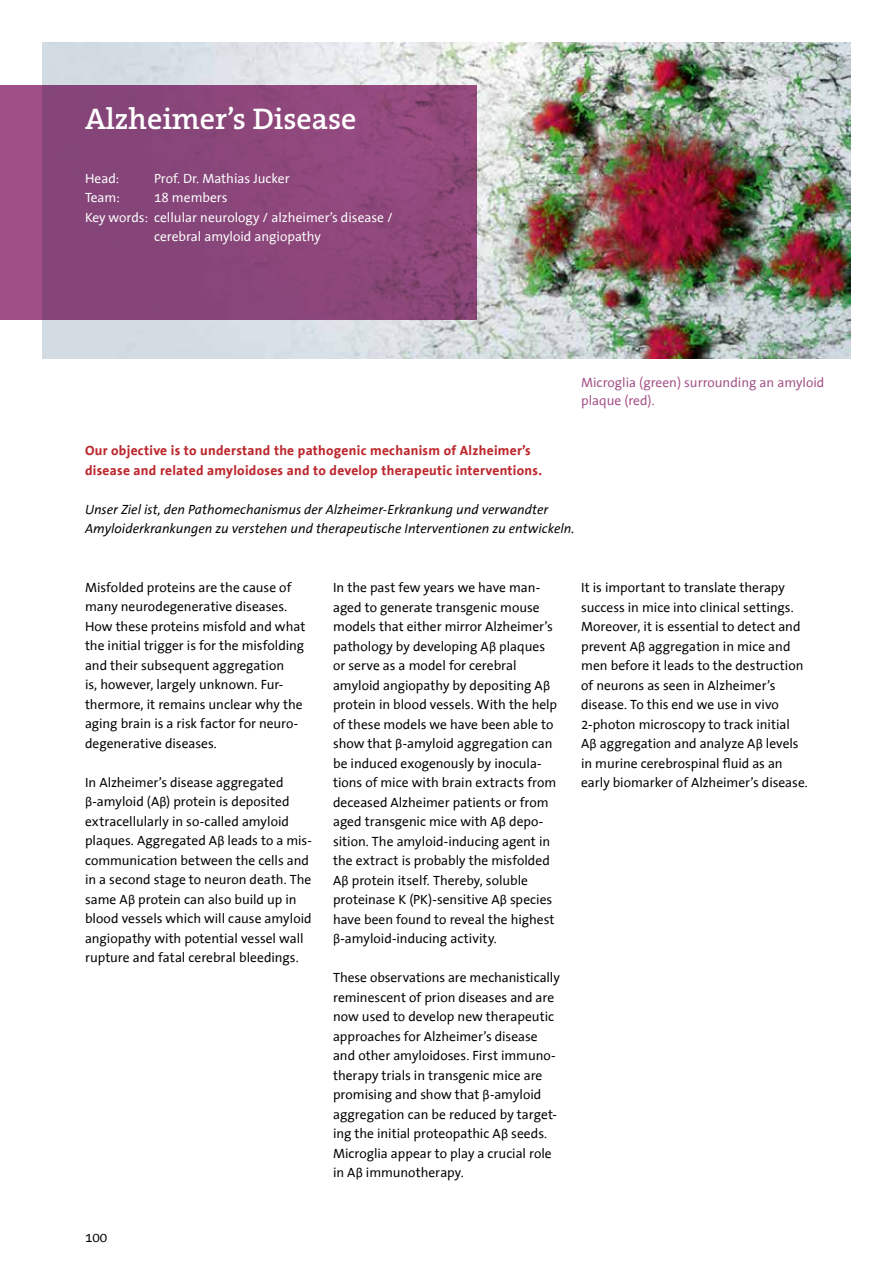
<style>
.page{position:relative;width:893px;height:1263px;background:#fff}
.page>*{position:absolute;margin:0;border:0;box-sizing:border-box;transform-origin:0 0}
.t1{font:600 30px "The Serif B W6";color:#fff}
.t2{font:13.5px/19.5px "The Sans Office";color:#000}
.t3{font:italic 13.5px/19.5px "The Sans Office";color:#000}
.t4{font:700 13.5px/19.5px "The Sans Office";letter-spacing:.02em;color:#bc292e}
.t5{font:13.5px "The Sans Office";color:#fff}
.t6{font:13.5px/18px "The Sans Office";color:#a15087}
.s1{font-family:"Calibri"}
</style>
<div class="page">
<img style="left:43px;top:43px;width:807px;height:315px">
<svg style="left:0;top:85px;width:477px;height:234px;background:#8c477b"></svg>
<h1 class="t1" style="left:85px;top:99px;width:273px">Alzheimer’s Disease</h1>
<p class="t5" style="left:85px;top:171px;width:36px">Head:</p>
<p class="t5" style="left:154px;top:171px;width:137px">Prof. Dr. Mathias Jucker</p>
<p class="t5" style="left:85px;top:191px;width:36px">Team:</p>
<p class="t5" style="left:154px;top:191px;width:75px">18 members</p>
<p class="t5" style="left:85px;top:210px;width:309px">Key words: cellular neurology / alzheimer’s disease /</p>
<p class="t5" style="left:154px;top:230px;width:168px">cerebral amyloid angiopathy</p>
<p class="t6" style="left:581px;top:374px;width:245px">Microglia (green) surrounding an amyloid plaque (red).</p>
<p class="t4" style="left:85px;top:441px;width:458px">Our objective is to understand the pathogenic mechanism of Alzheimer’s disease and related amyloidoses and to develop therapeutic interventions.</p>
<p class="t3" style="left:85px;top:500px;width:491px">Unser Ziel ist, den Pathomechanismus der Alzheimer-Erkrankung und verwandter<br>Amyloiderkrankungen zu verstehen und therapeutische Interventionen zu entwickeln.</p>
<p class="t2" style="left:85px;top:578px;width:222px">Misfolded proteins are the cause of many neurodegenerative diseases.<br>How these proteins misfold and what the initial trigger is for the misfolding and their subsequent aggregation<br>is, however, largely unknown. Fur&shy;thermore, it remains unclear why the aging brain is a risk factor for neuro&shy;degenerative diseases.</p>
<p class="t2" style="left:85px;top:773px;width:228px">In Alzheimer’s disease aggregated <span class="s1">β</span>-amyloid (A<span class="s1">β</span>) protein is deposited extracellularly in so-called amyloid plaques. Aggregated A<span class="s1">β</span> leads to a mis&shy;communication between the cells and in a second stage to neuron death. The same A<span class="s1">β</span> protein can also build up in blood vessels which will cause amyloid angiopathy with potential vessel wall rupture and fatal cerebral bleedings.</p>
<p class="t2" style="left:85px;top:1228px;width:24px">100</p>
<p class="t2" style="left:333px;top:578px;width:226px">In the past few years we have man&shy;aged to generate transgenic mouse models that either mirror Alzheimer’s pathology by developing A<span class="s1">β</span> plaques or serve as a model for cerebral amyloid angiopathy by depositing A<span class="s1">β </span>protein in blood vessels. With the help of these models we have been able to show that <span class="s1">β</span>-amyloid aggregation can be induced exogenously by inocula&shy;tions of mice with brain extracts from deceased Alzheimer patients or from aged transgenic mice with A<span class="s1">β</span> depo&shy;sition. The amyloid-inducing agent in the extract is probably the misfolded A<span class="s1">β</span> protein itself. Thereby, soluble proteinase K (PK)-sensitive A<span class="s1">β</span> species have been found to reveal the highest <span class="s1">β</span>-amyloid-inducing activity.</p>
<p class="t2" style="left:333px;top:968px;width:228px">These observations are mechanistically reminescent of prion diseases and are now used to develop new therapeutic approaches for Alzheimer’s disease and other amyloidoses. First immuno&shy;therapy trials in transgenic mice are promising and show that <span class="s1">β</span>-amyloid aggregation can be reduced by target&shy;ing the initial proteopathic A<span class="s1">β</span> seeds.<br>Microglia appear to play a crucial role in A<span class="s1">β</span> immunotherapy.</p>
<p class="t2" style="left:581px;top:578px;width:228px">It is important to translate therapy success in mice into clinical settings.<br>Moreover, it is essential to detect and prevent A<span class="s1">β</span> aggregation in mice and men before it leads to the destruction of neurons as seen in Alzheimer’s disease. To this end we use in vivo 2-photon microscopy to track initial A<span class="s1">β</span> aggregation and analyze A<span class="s1">β</span> levels in murine cerebrospinal fluid as an early biomarker of Alzheimer’s disease.</p>
</div>
